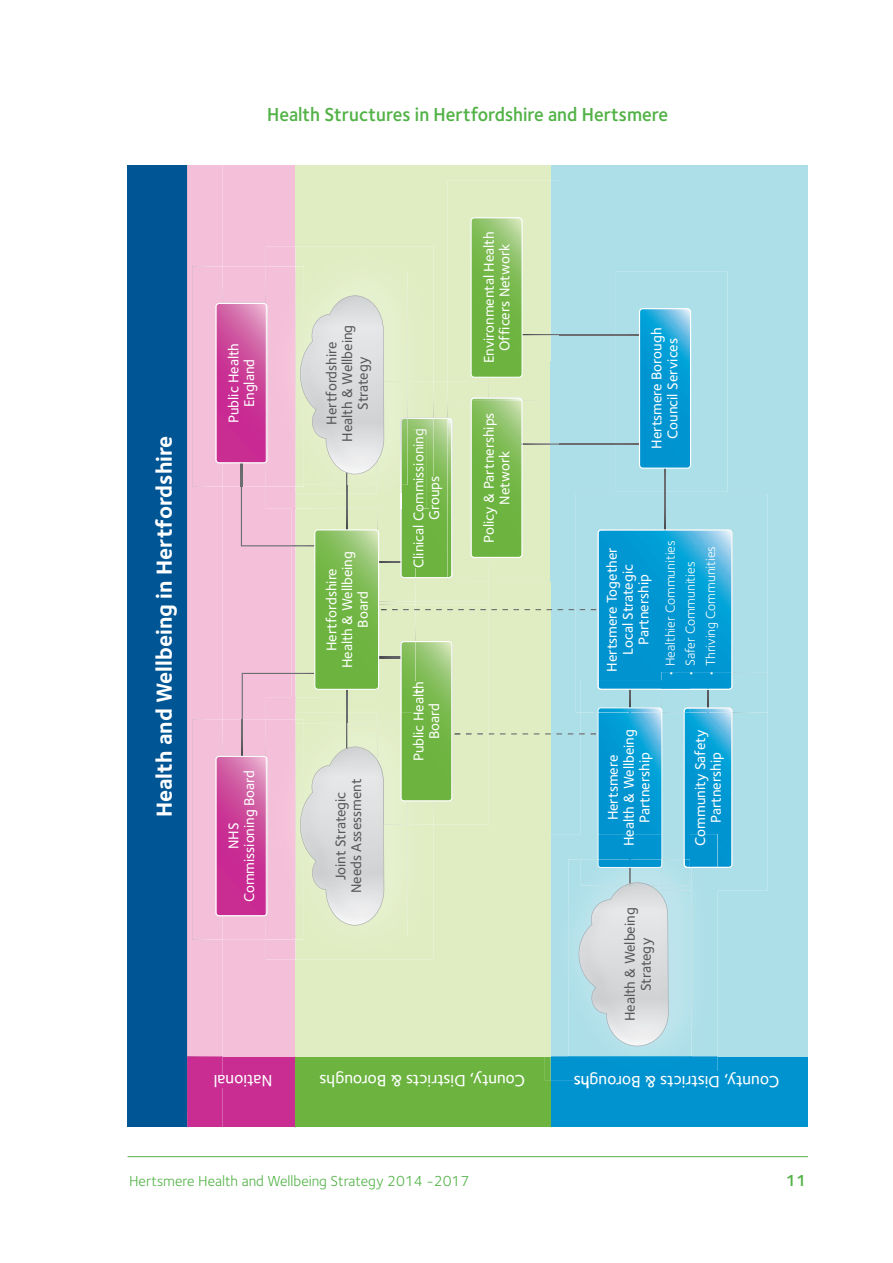
<style>
.page{position:relative;width:893px;height:1263px;background:#fff}
.page>*{position:absolute;margin:0;border:0;box-sizing:border-box;transform-origin:0 0}
.t1{font:700 22.5px "Foundry Sterling";color:#fff}
.t2{font:600 19.5px "Foundry Sterling";color:#53b247;scale:.95 1}
.t3{font:500 16.8px "Foundry Sterling";color:#fff}
.t4{font:600 16.5px "Foundry Sterling";color:#53b247}
.t5{font:15px "Foundry Sterling";color:#53b247}
.t6{font:500 14.7px/15.8px "Foundry Sterling";color:#fff;text-align:center}
.t7{font:500 14.7px/15.8px "Foundry Sterling";color:#57585a;text-align:center}
.t8{font:13.5px "Foundry Sterling";color:#fff}
.s1{color:#fdfdfd}
.s2{color:#fefefe}
.s3{color:#f8f8f9}
.s4{color:#fbfbfb}
.s5{color:#fafafa}
</style>
<div class="page">
<hr style="left:128px;top:1156px;width:680px;height:1px;background:#53b247">
<div style="left:187px;top:1056px;width:109px;height:71px;background:#c92d92"></div>
<div style="left:296px;top:1056px;width:255px;height:71px;background:#6cb43f"></div>
<div style="left:551px;top:1056px;width:257px;height:71px;background:#0093d0"></div>
<div style="left:187px;top:166px;width:109px;height:890px;background:#f4c0d9"></div>
<div style="left:296px;top:166px;width:255px;height:890px;background:#e0edc3"></div>
<div style="left:551px;top:166px;width:257px;height:890px;background:#addfe9"></div>
<img style="left:187px;top:166px;width:36px;height:890px">
<div style="left:128px;top:166px;width:59px;height:961px;background:#005595"></div>
<img style="left:192px;top:719px;width:23px;height:220px">
<img style="left:192px;top:266px;width:23px;height:220px">
<img style="left:733px;top:712px;width:35px;height:178px">
<img style="left:767px;top:494px;width:1px;height:178px">
<img style="left:767px;top:672px;width:1px;height:40px">
<svg style="left:215px;top:217px;width:518px;height:829px"></svg>
<h2 class="t2" style="left:267px;top:107px;width:423px">Health Structures in Hertfordshire and Hertsmere</h2>
<h1 class="t1" style="left:155px;top:817px;width:383px;rotate:-90deg">Health and Wellbeing in Hertfordshire</h1>
<p class="t6" style="left:227px;top:423px;width:82px;rotate:-90deg">Public Health<br>England</p>
<p class="t6" style="left:227px;top:902px;width:134px;rotate:-90deg">NHS<br>Commissioning Board</p>
<p class="t6" style="left:482px;top:363px;width:133px;rotate:-90deg">Environmental Health<br>Officers Network</p>
<p class="t7" style="left:325px;top:442px;width:119px;rotate:-90deg">Hertfordshire<br>Health &amp; Wellbeing<br>Strategy</p>
<p class="t6" style="left:650px;top:449px;width:123px;rotate:-90deg">Hertsmere Borough<br>Council Services</p>
<p class="t6" style="left:482px;top:543px;width:132px;rotate:-90deg">Policy &amp; Partnerships<br>Network</p>
<p class="t6" style="left:412px;top:568px;width:141px;rotate:-90deg">Cli i l Commiss<span class="s1">i</span><span class="s2">o</span><span class="s1">n</span><span class="s3">i</span><span class="s4">n</span><span class="s5">g</span></p>
<p class="t6" style="left:428px;top:520px;width:46px;rotate:-90deg">Groups</p>
<p class="t6" style="left:412px;top:552px;width:26px;rotate:-90deg">nca</p>
<p class="t6" style="left:325px;top:668px;width:119px;rotate:-90deg">Hertfordshire<br>Health &amp; Wellbeing<br>Board</p>
<p class="t6" style="left:605px;top:672px;width:126px;rotate:-90deg">Hertsmere Together<br>Local Strategic<br>Partnership</p>
<p class="t8" style="left:665px;top:677px;width:138px;rotate:-90deg">• Healthier Communities</p>
<p class="t8" style="left:685px;top:677px;width:117px;rotate:-90deg">• Safer Communities</p>
<p class="t8" style="left:705px;top:677px;width:133px;rotate:-90deg">• Thriving Communities</p>
<p class="t7" style="left:334px;top:893px;width:116px;rotate:-90deg">Joint Strategic<br>Needs Assessment</p>
<p class="t6" style="left:412px;top:721px;width:42px;rotate:-90deg">H lth</p>
<p class="t6" style="left:412px;top:739px;width:43px;text-align:left;text-indent:-22px;rotate:-90deg">Public ea<br>Board</p>
<p class="t6" style="left:606px;top:846px;width:119px;rotate:-90deg">Hertsmere<br>Health &amp; Wellbeing<br>Partnership</p>
<p class="t7" style="left:623px;top:1021px;width:115px;rotate:-90deg">Health &amp; Welbeing<br>Strategy</p>
<p class="t6" style="left:694px;top:845px;width:117px;rotate:-90deg">Community Safety<br>Partnership</p>
<p class="t3" style="left:272px;top:1087px;width:60px;rotate:-180deg">N lanoi ta</p>
<p class="t3" style="left:525px;top:1087px;width:207px;rotate:-180deg">C D, ytnuo s t c i r t s i &amp; shguo r oB</p>
<p class="t3" style="left:779px;top:1088px;width:207px;rotate:-180deg">C , ytnuo Districts &amp; Boroughs</p>
<p class="t5" style="left:129px;top:1175px;width:342px">Hertsmere Health and Wellbeing Strategy 2014 -2017</p>
<p class="t4" style="left:786px;top:1174px;width:22px">11</p>
</div>
